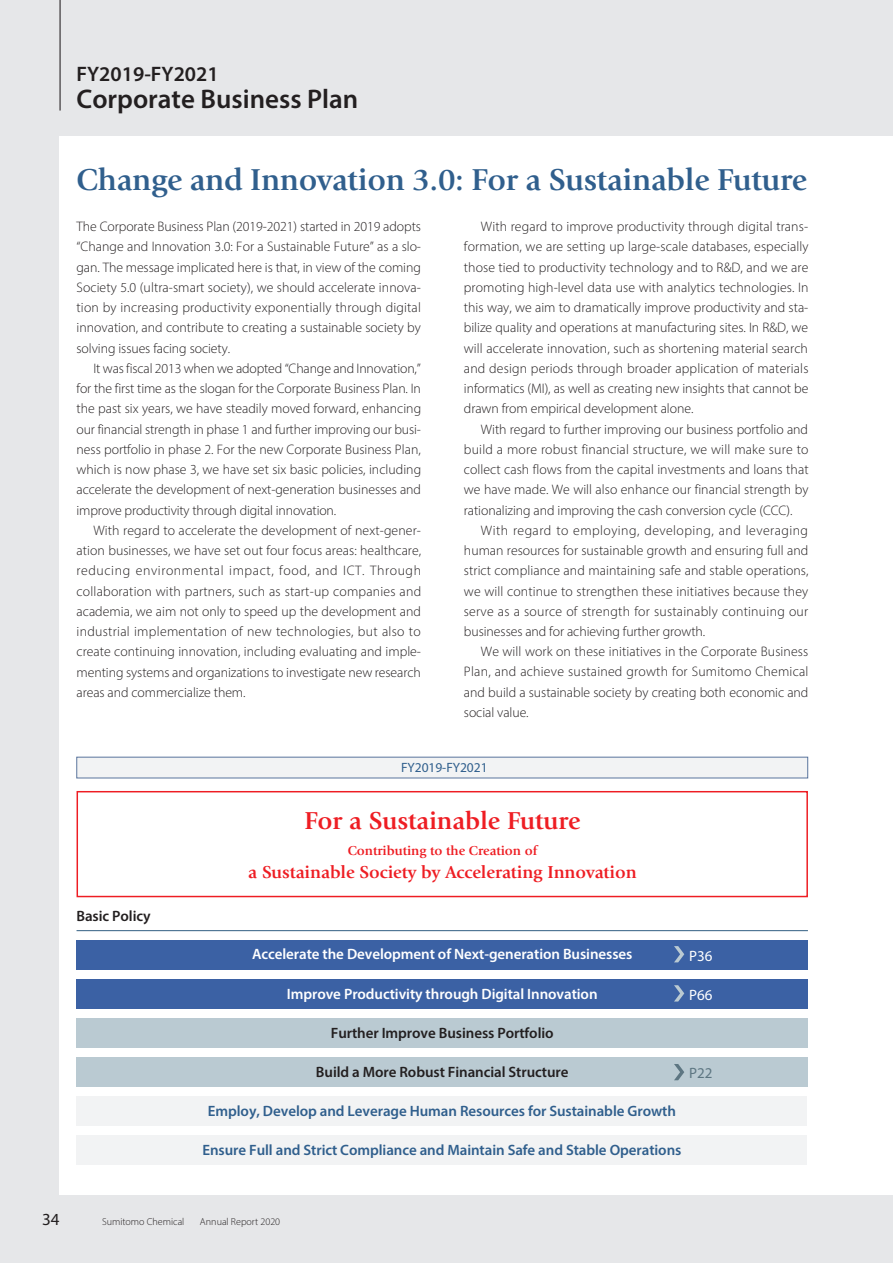
<style>
.page{position:relative;width:893px;height:1263px;background:#e6e7e9}
.page>*{position:absolute;margin:0;border:0;box-sizing:border-box;transform-origin:0 0}
.t1{font:700 31.5px "Giovanni Std";letter-spacing:-.01em;color:#305f8d}
.t2{font:600 27px "Myriad Pro";color:#231f20}
.t3{font:700 25.5px "Giovanni Std";letter-spacing:-.005em;color:#ee1d23}
.t4{font:600 21px "Myriad Pro";color:#231f20}
.t5{font:700 18px "Giovanni Std";letter-spacing:-.005em;color:#ee1d23}
.t6{font:16.95px "Myriad Pro";color:#231f20}
.t7{font:600 15px "Myriad Pro";letter-spacing:-.005em;color:#305f8d}
.t8{font:600 15px "Myriad Pro";letter-spacing:-.005em;color:#fff}
.t9{font:600 15px "Myriad Pro";letter-spacing:-.005em;color:#231f20}
.t10{font:15px "Myriad Pro";letter-spacing:-.005em;color:#fff}
.t11{font:15px "Myriad Pro";color:#5d7682}
.t12{font:300 13.8px/20.2px "Myriad Pro";letter-spacing:-.005em;color:#231f20;text-align:justify}
.t13{font:700 13.5px "Giovanni Std";letter-spacing:-.005em;color:#ee1d23}
.t14{font:13.5px "Myriad Pro";letter-spacing:-.005em;color:#305f8d}
.t15{font:300 10.05px "Myriad Pro";color:#231f20}
</style>
<div class="page">
<div style="left:60px;top:136px;width:833px;height:1059px;background:#fff"></div>
<div style="left:77px;top:791px;width:731px;height:106px;border:1px solid #ee1d23"></div>
<hr style="left:60px;top:0;width:1px;height:111px;background:#231f20">
<div style="left:77px;top:979px;width:731px;height:30px;background:#3b61a4"></div>
<div style="left:77px;top:940px;width:731px;height:29px;background:#3b61a4"></div>
<div style="left:77px;top:1018px;width:731px;height:30px;background:#bacad2"></div>
<div style="left:77px;top:1057px;width:731px;height:30px;background:#bacad2"></div>
<div style="left:77px;top:1096px;width:730px;height:30px;background:#f2f3f4"></div>
<div style="left:77px;top:1135px;width:730px;height:30px;background:#f2f3f4"></div>
<svg style="left:674px;top:946px;width:10px;height:16px"></svg>
<svg style="left:674px;top:985px;width:10px;height:16px"></svg>
<svg style="left:674px;top:1064px;width:10px;height:16px"></svg>
<div style="left:77px;top:757px;width:731px;height:21px;background:#f2f3f4"></div>
<div style="left:77px;top:757px;width:731px;height:21px;border:1px solid #5a759d"></div>
<hr style="left:77px;top:930px;width:731px;height:1px;background:#325f82">
<h3 class="t4" style="left:77px;top:61px;width:144px">FY2019-FY2021</h3>
<h2 class="t2" style="left:77px;top:82px;width:283px">Corporate Business Plan</h2>
<h1 class="t1" style="left:77px;top:162px;width:732px">Change and Innovation 3.0: For a Sustainable Future</h1>
<p class="t12" style="left:77px;top:216px;width:346px">The Corporate Business Plan (2019-2021) started in 2019 adopts “Change and Innovation 3.0: For a Sustainable Future” as a slo&shy;gan. The message implicated here is that, in view of the coming Society 5.0 (ultra-smart society), we should accelerate innova&shy;tion by increasing productivity exponentially through digital innovation, and contribute to creating a sustainable society by solving issues facing society.</p>
<p class="t12" style="left:77px;top:358px;width:346px;text-indent:17px">It was fiscal 2013 when we adopted “Change and Innovation,” for the first time as the slogan for the Corporate Business Plan. In the past six years, we have steadily moved forward, enhancing our financial strength in phase 1 and further improving our busi&shy;ness portfolio in phase 2. For the new Corporate Business Plan, which is now phase 3, we have set six basic policies, including accelerate the development of next-generation businesses and improve productivity through digital innovation.</p>
<p class="t12" style="left:77px;top:520px;width:346px;text-indent:17px">With regard to accelerate the development of next-gener&shy;ation businesses, we have set out four focus areas: healthcare, reducing environmental impact, food, and ICT. Through collaboration with partners, such as start-up companies and academia, we aim not only to speed up the development and industrial implementation of new technologies, but also to create continuing innovation, including evaluating and imple&shy;menting systems and organizations to investigate new research areas and commercialize them.</p>
<p class="t12" style="left:464px;top:216px;width:346px;text-indent:17px">With regard to improve productivity through digital trans&shy;formation, we are setting up large-scale databases, especially those tied to productivity technology and to R&amp;D, and we are promoting high-level data use with analytics technologies. In this way, we aim to dramatically improve productivity and sta&shy;bilize quality and operations at manufacturing sites. In R&amp;D, we will accelerate innovation, such as shortening material search and design periods through broader application of materials informatics (MI), as well as creating new insights that cannot be drawn from empirical development alone.</p>
<p class="t12" style="left:464px;top:419px;width:346px;text-indent:17px">With regard to further improving our business portfolio and build a more robust financial structure, we will make sure to collect cash flows from the capital investments and loans that we have made. We will also enhance our financial strength by rationalizing and improving the cash conversion cycle (CCC).</p>
<p class="t12" style="left:464px;top:520px;width:346px;text-indent:17px">With regard to employing, developing, and leveraging human resources for sustainable growth and ensuring full and strict compliance and maintaining safe and stable operations, we will continue to strengthen these initiatives because they serve as a source of strength for sustainably continuing our businesses and for achieving further growth.</p>
<p class="t12" style="left:464px;top:641px;width:346px;text-indent:17px">We will work on these initiatives in the Corporate Business Plan, and achieve sustained growth for Sumitomo Chemical and build a sustainable society by creating both economic and social value.</p>
<p class="t14" style="left:401px;top:759px;width:88px">FY2019-FY2021</p>
<h3 class="t3" style="left:304px;top:806px;width:278px">For a Sustainable Future</h3>
<p class="t9" style="left:77px;top:906px;width:76px">Basic Policy</p>
<p class="t13" style="left:348px;top:843px;width:191px">Contributing to the Creation of</p>
<h3 class="t5" style="left:248px;top:861px;width:390px">a Sustainable Society by Accelerating Innovation</h3>
<p class="t8" style="left:252px;top:945px;width:382px">Accelerate the Development of Next-generation Businesses</p>
<p class="t10" style="left:689px;top:946px;width:25px">P36</p>
<p class="t8" style="left:287px;top:984px;width:312px">Improve Productivity through Digital Innovation</p>
<p class="t10" style="left:689px;top:985px;width:25px">P66</p>
<p class="t9" style="left:331px;top:1023px;width:224px">Further Improve Business Portfolio</p>
<p class="t9" style="left:316px;top:1062px;width:254px">Build a More Robust Financial Structure</p>
<p class="t7" style="left:208px;top:1101px;width:470px">Employ, Develop and Leverage Human Resources for Sustainable Growth</p>
<p class="t7" style="left:202px;top:1140px;width:480px">Ensure Full and Strict Compliance and Maintain Safe and Stable Operations</p>
<p class="t11" style="left:689px;top:1063px;width:25px">P22</p>
<p class="t6" style="left:42px;top:1208px;width:19px">34</p>
<p class="t15" style="left:102px;top:1215px;width:84px">Sumitomo Chemical</p>
<p class="t15" style="left:200px;top:1215px;width:82px">Annual Report 2020</p>
</div>
